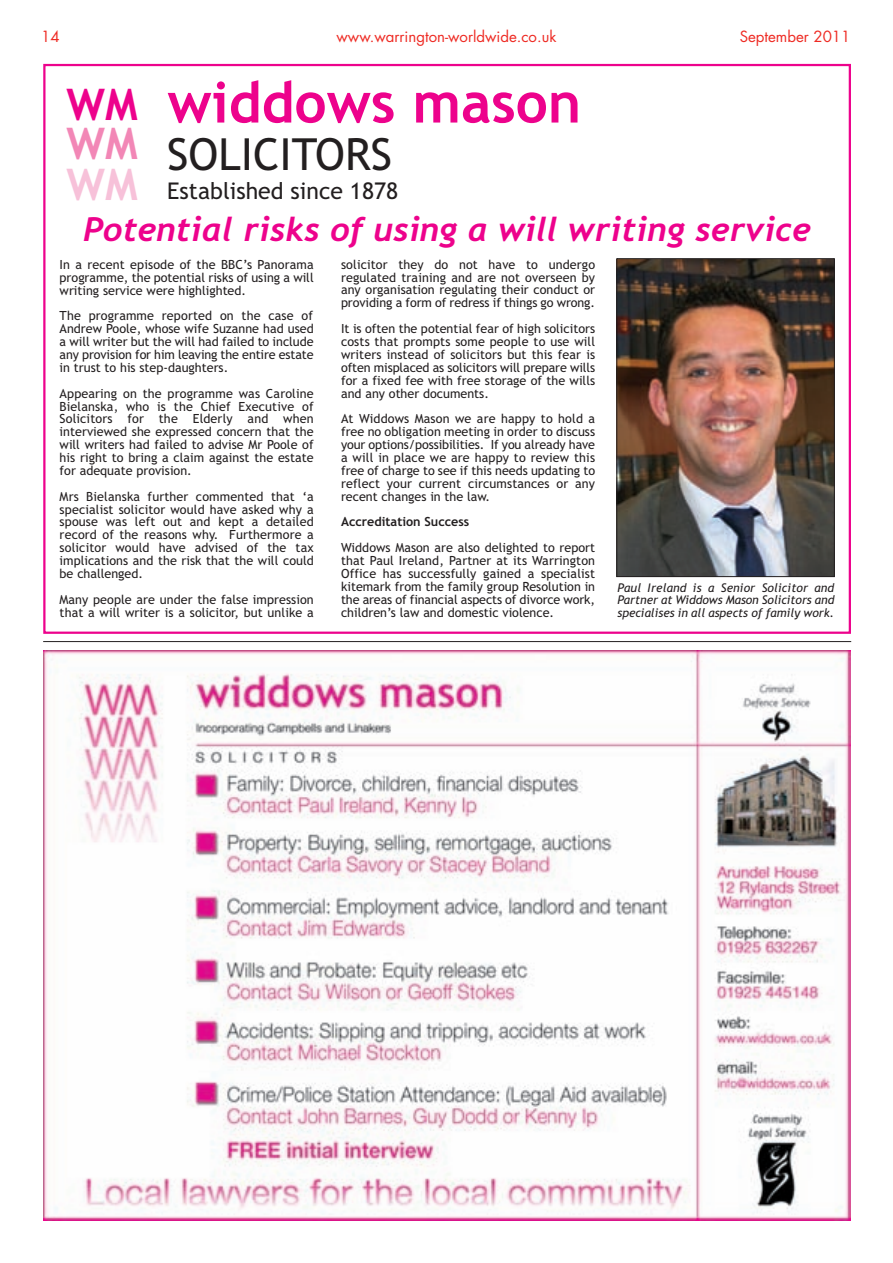
<style>
.page{position:relative;width:893px;height:1263px;background:#fff}
.page>*{position:absolute;margin:0;border:0;box-sizing:border-box;transform-origin:0 0}
.t1{font:56.7px "Trebuchet MS Bold+LURPYA";color:#ed028c}
.t2{font:44.25px "Trebuchet MS+URODUG";color:#231f20}
.t3{font:43.65px "Trebuchet MS Bold+LURPYA";color:#ed028c}
.t4{font:43.65px "Trebuchet MS Bold+LURPYA";color:#f287b6}
.t5{font:43.65px "Trebuchet MS Bold+LURPYA";color:#f7c1d9}
.t6{font:33px "Trebuchet Bold Italic+EPNYDR";color:#ed028c;scale:1.04 1}
.t7{font:22.95px "Trebuchet MS+URODUG";color:#231f20}
.t8{font:15px "Futura Std";color:#ee2a23}
.t9{font:12.6px/12.9px "Trebuchet MS+URODUG";color:#231f20;text-align:justify}
.t10{font:12.6px "Trebuchet MS Bold+LURPYA";color:#231f20}
.t11{font:12px/12.6px "Trebuchet MS Italic+YDGSBE";color:#231f20;text-align:justify}
</style>
<div class="page">
<img style="left:43px;top:651px;width:808px;height:569px">
<hr style="left:43px;top:641px;width:808px;height:1px;background:#231f20">
<img style="left:618px;top:260px;width:215px;height:315px">
<div style="left:616px;top:258px;width:219px;height:319px;border:1px solid #231f20"></div>
<p class="t8" style="left:41px;top:30px;width:20px">14</p>
<p class="t8" style="left:337px;top:30px;width:221px">www.warrington-worldwide.co.uk</p>
<p class="t8" style="left:740px;top:30px;width:112px">September 2011</p>
<h1 class="t1" style="left:167px;top:70px;width:415px">widdows mason</h1>
<h2 class="t2" style="left:167px;top:129px;width:226px">SOLICITORS</h2>
<h3 class="t7" style="left:167px;top:177px;width:232px">Established since 1878</h3>
<h3 class="t6" style="left:83px;top:210px;width:701px">Potential risks of using a will writing service</h3>
<p class="t9" style="left:60px;top:258px;width:256px">In a recent episode of the BBC’s Panorama programme, the potential risks of using a will writing service were highlighted.</p>
<p class="t9" style="left:60px;top:310px;width:256px">The programme reported on the case of Andrew Poole, whose wife Suzanne had used a will writer but the will had failed to include any provision for him leaving the entire estate in trust to his step-daughters.</p>
<p class="t9" style="left:60px;top:387px;width:256px">Appearing on the programme was Caroline Bielanska, who is the Chief Executive of Solicitors for the Elderly and when interviewed she expressed concern that the will writers had failed to advise Mr Poole of his right to bring a claim against the estate for adequate provision.</p>
<p class="t9" style="left:60px;top:490px;width:256px">Mrs Bielanska further commented that ‘a specialist solicitor would have asked why a spouse was left out and kept a detailed record of the reasons why. Furthermore a solicitor would have advised of the tax implications and the risk that the will could be challenged.</p>
<p class="t9" style="left:60px;top:593px;width:256px">Many people are under the false impression that a will writer is a solicitor, but unlike a</p>
<h3 class="t3" style="left:67px;top:80px;width:73px">WM</h3>
<h3 class="t4" style="left:67px;top:118px;width:73px">WM</h3>
<h3 class="t5" style="left:67px;top:160px;width:73px">WM</h3>
<p class="t9" style="left:341px;top:258px;width:256px">solicitor they do not have to undergo regulated training and are not overseen by any organisation regulating their conduct or providing a form of redress if things go wrong.</p>
<p class="t9" style="left:341px;top:322px;width:256px">It is often the potential fear of high solicitors costs that prompts some people to use will writers instead of solicitors but this fear is often misplaced as solicitors will prepare wills for a fixed fee with free storage of the wills and any other documents.</p>
<p class="t9" style="left:341px;top:412px;width:256px">At Widdows Mason we are happy to hold a free no obligation meeting in order to discuss your options/possibilities. If you already have a will in place we are happy to review this free of charge to see if this needs updating to reflect your current circumstances or any recent changes in the law.</p>
<p class="t10" style="left:341px;top:515px;width:130px">Accreditation Success</p>
<p class="t9" style="left:341px;top:541px;width:256px">Widdows Mason are also delighted to report that Paul Ireland, Partner at its Warrington Office has successfully gained a specialist kitemark from the family group Resolution in the areas of financial aspects of divorce work, children’s law and domestic violence.</p>
<p class="t11" style="left:617px;top:581px;width:218px">Paul Ireland is a Senior Solicitor and Partner at Widdows Mason Solicitors and specialises in all aspects of family work.</p>
</div>
